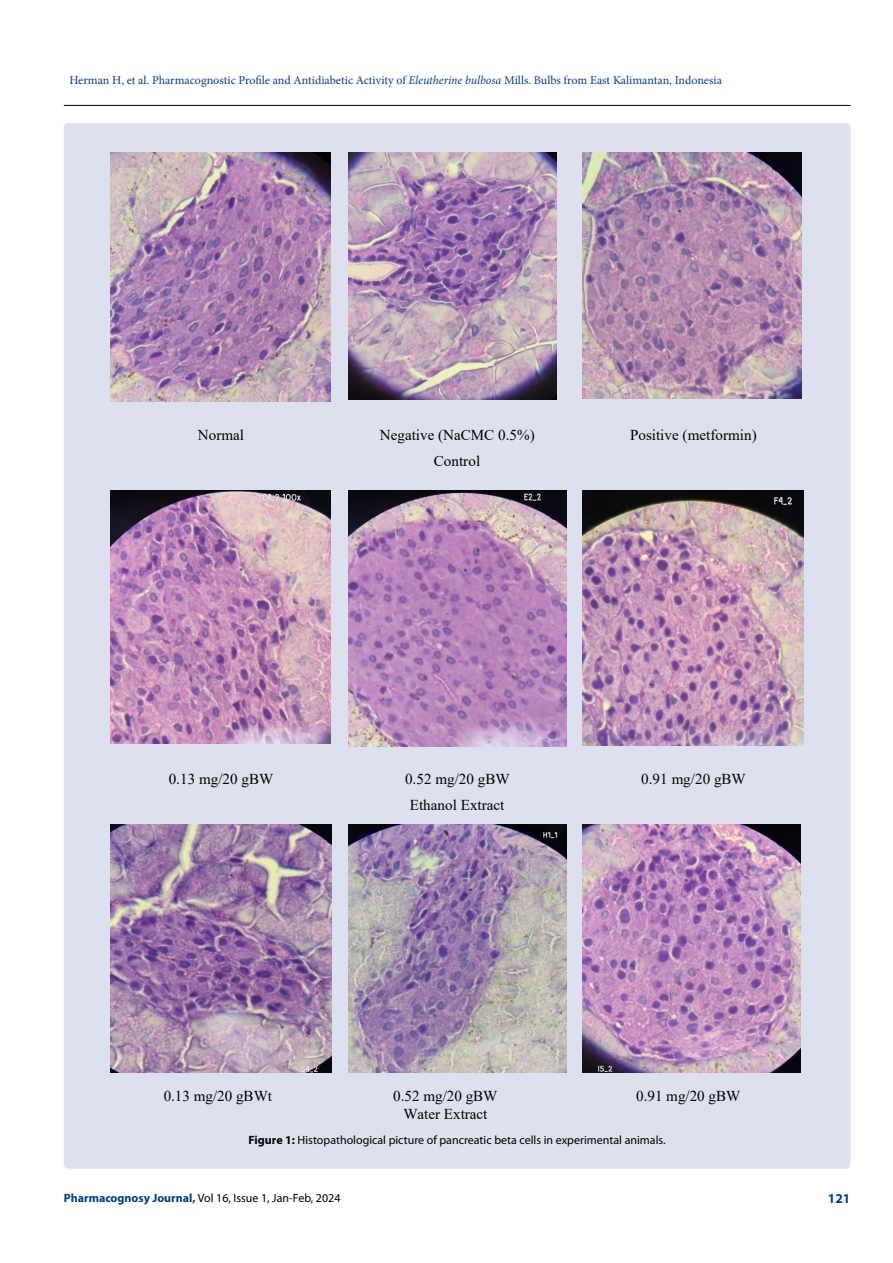
<style>
.page{position:relative;width:893px;height:1263px;background:#fff}
.page>*{position:absolute;margin:0;border:0;box-sizing:border-box;transform-origin:0 0}
.t1{font:15px/18.1px "Times New Roman";color:#000;text-align:center}
.t2{font:700 13.5px "Myriad Pro";color:#003e88}
.t3{font:12px "Myriad Pro";color:#000}
.t4{font:12px "Minion Pro";color:#003e88}
.s1{font-style:italic}
.s2{font-weight:700}
.s3{font-weight:700;color:#003e88}
</style>
<div class="page">
<hr style="left:64px;top:105px;width:786px;height:1px;background:#000">
<div style="left:64px;top:123px;width:786px;height:1046px;background:#dde0ef;border-radius:4px"></div>
<img style="left:110px;top:152px;width:221px;height:250px">
<img style="left:348px;top:152px;width:208px;height:247px">
<img style="left:583px;top:152px;width:218px;height:247px">
<img style="left:110px;top:490px;width:221px;height:254px">
<img style="left:348px;top:490px;width:218px;height:256px">
<img style="left:583px;top:490px;width:220px;height:255px">
<img style="left:110px;top:824px;width:222px;height:248px">
<img style="left:348px;top:824px;width:218px;height:248px">
<img style="left:583px;top:824px;width:217px;height:248px">
<p class="t4" style="left:69px;top:72px;width:654px">Herman H, et al. Pharmacognostic Profile and Antidiabetic Activity of <span class="s1">Eleutherine bulbosa</span> Mills. Bulbs from East Kalimantan, Indonesia</p>
<p class="t1" style="left:198px;top:425px;width:48px">Normal</p>
<p class="t1" style="left:380px;top:425px;width:156px">Negative (NaCMC 0.5%)</p>
<p class="t1" style="left:630px;top:425px;width:128px">Positive (metformin)</p>
<p class="t1" style="left:434px;top:451px;width:48px">Control</p>
<p class="t1" style="left:169px;top:770px;width:106px">0.13 mg/20 gBW</p>
<p class="t1" style="left:405px;top:770px;width:106px">0.52 mg/20 gBW</p>
<p class="t1" style="left:641px;top:770px;width:106px">0.91 mg/20 gBW</p>
<p class="t1" style="left:410px;top:796px;width:96px">Ethanol Extract</p>
<p class="t1" style="left:164px;top:1086px;width:110px">0.13 mg/20 gBWt</p>
<p class="t1" style="left:393px;top:1086px;width:106px">0.52 mg/20 gBW<br>Water Extract</p>
<p class="t1" style="left:636px;top:1086px;width:106px">0.91 mg/20 gBW</p>
<p class="t3" style="left:249px;top:1132px;width:419px"><span class="s2">Figure 1:</span> Histopathological picture of pancreatic beta cells in experimental animals.</p>
<p class="t3" style="left:64px;top:1190px;width:278px"><span class="s3">Pharmacognosy Journal,</span> Vol 16, Issue 1, Jan-Feb, 2024</p>
<p class="t2" style="left:828px;top:1189px;width:24px">121</p>
</div>
